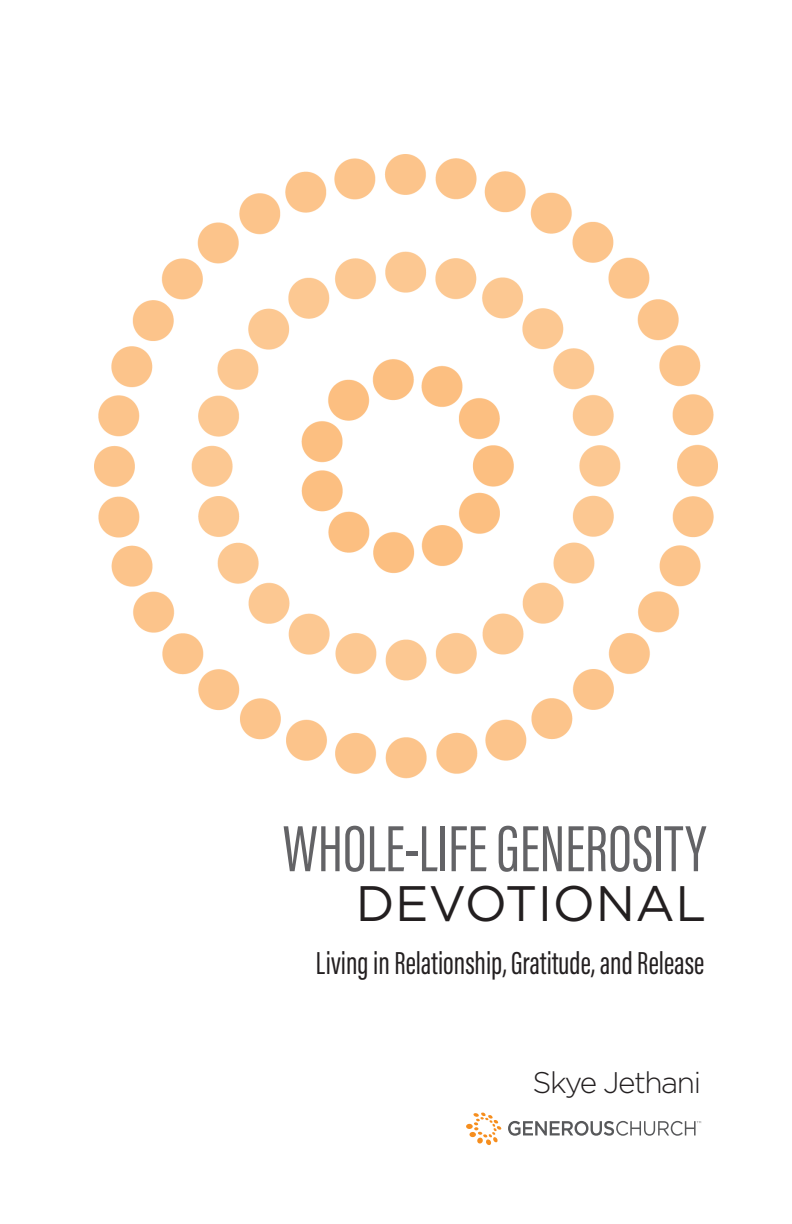
<style>
.page{position:relative;width:792px;height:1224px;background:#fff}
.page>*{position:absolute;margin:0;border:0;box-sizing:border-box;transform-origin:0 0}
.t1{font:67.2px "Acumin Pro Extra Cond";color:#636366}
.t2{font:49.8px "Gotham";letter-spacing:.01em;color:#231f20}
.t3{font:32.8px "Acumin Pro Extra Cond";color:#231f20}
.t4{font:300 29.8px "Gotham";letter-spacing:-.05em;color:#231f20}
</style>
<div class="page">
<svg style="left:466px;top:1113px;width:36px;height:32px"></svg>
<svg style="left:508px;top:1121px;width:193px;height:15px"></svg>
<img style="left:94px;top:154px;width:623px;height:625px">
<p class="t1" style="left:283px;top:808px;width:425px">WHOLE-LIFE GENEROSITY</p>
<p class="t2" style="left:356px;top:872px;width:352px">DEVOTIONAL</p>
<p class="t3" style="left:316px;top:943px;width:390px">Living in Relationship, Gratitude, and Release</p>
<p class="t4" style="left:532px;top:1064px;width:170px">Skye Jethani</p>
</div>
